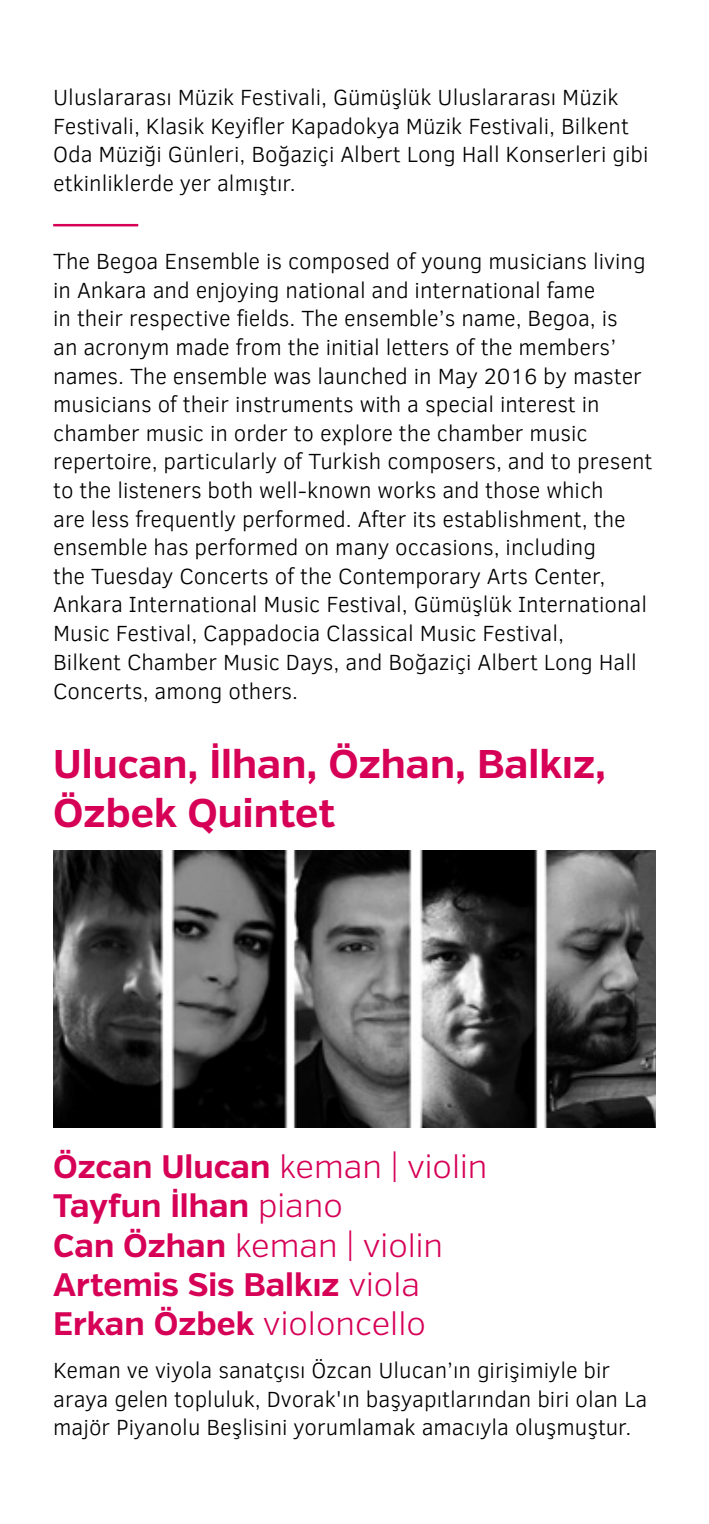
<style>
.page{position:relative;width:709px;height:1524px;background:#fff}
.page>*{position:absolute;margin:0;border:0;box-sizing:border-box;transform-origin:0 0}
.t1{font:700 40px/48.2px "Verb";color:#d60057}
.t2{font:700 32.5px/39.2px "Verb";color:#d60057}
.t3{font:300 22.5px/28.8px "Clear Sans";color:#000}
.s1{font-weight:300}
</style>
<div class="page">
<hr style="left:53px;top:224px;width:85px;height:2px;background:#d60057">
<img style="left:53px;top:850px;width:603px;height:277px">
<p class="t3" style="left:53px;top:83px;width:597px">Uluslararası Müzik Festivali, Gümüşlük Uluslararası Müzik Festivali, Klasik Keyifler Kapadokya Müzik Festivali, Bilkent Oda Müziği Günleri, Boğaziçi Albert Long Hall Konserleri gibi etkinliklerde yer almıştır.</p>
<p class="t3" style="left:53px;top:247px;width:600px">The Begoa Ensemble is composed of young musicians living in Ankara and enjoying national and international fame<br>in their respective fields. The ensemble’s name, Begoa, is<br>an acronym made from the initial letters of the members’ names. The ensemble was launched in May 2016 by master musicians of their instruments with a special interest in chamber music in order to explore the chamber music repertoire, particularly of Turkish composers, and to present to the listeners both well-known works and those which<br>are less frequently performed. After its establishment, the ensemble has performed on many occasions, including<br>the Tuesday Concerts of the Contemporary Arts Center, Ankara International Music Festival, Gümüşlük International Music Festival, Cappadocia Classical Music Festival,<br>Bilkent Chamber Music Days, and Boğaziçi Albert Long Hall Concerts, among others.</p>
<h1 class="t1" style="left:53px;top:741px;width:554px">Ulucan, İlhan, Özhan, Balkız,<br>Özbek Quintet</h1>
<h2 class="t2" style="left:53px;top:1147px;width:436px">Özcan Ulucan <span class="s1">keman | violin<br></span>Tayfun İlhan <span class="s1">piano<br></span>Can Özhan <span class="s1">keman | violin<br></span>Artemis Sis Balkız <span class="s1">viola<br></span>Erkan Özbek <span class="s1">violoncello</span></h2>
<p class="t3" style="left:53px;top:1356px;width:595px">Keman ve viyola sanatçısı Özcan Ulucan’ın girişimiyle bir araya gelen topluluk, Dvorak'ın başyapıtlarından biri olan La majör Piyanolu Beşlisini yorumlamak amacıyla oluşmuştur.</p>
</div>
